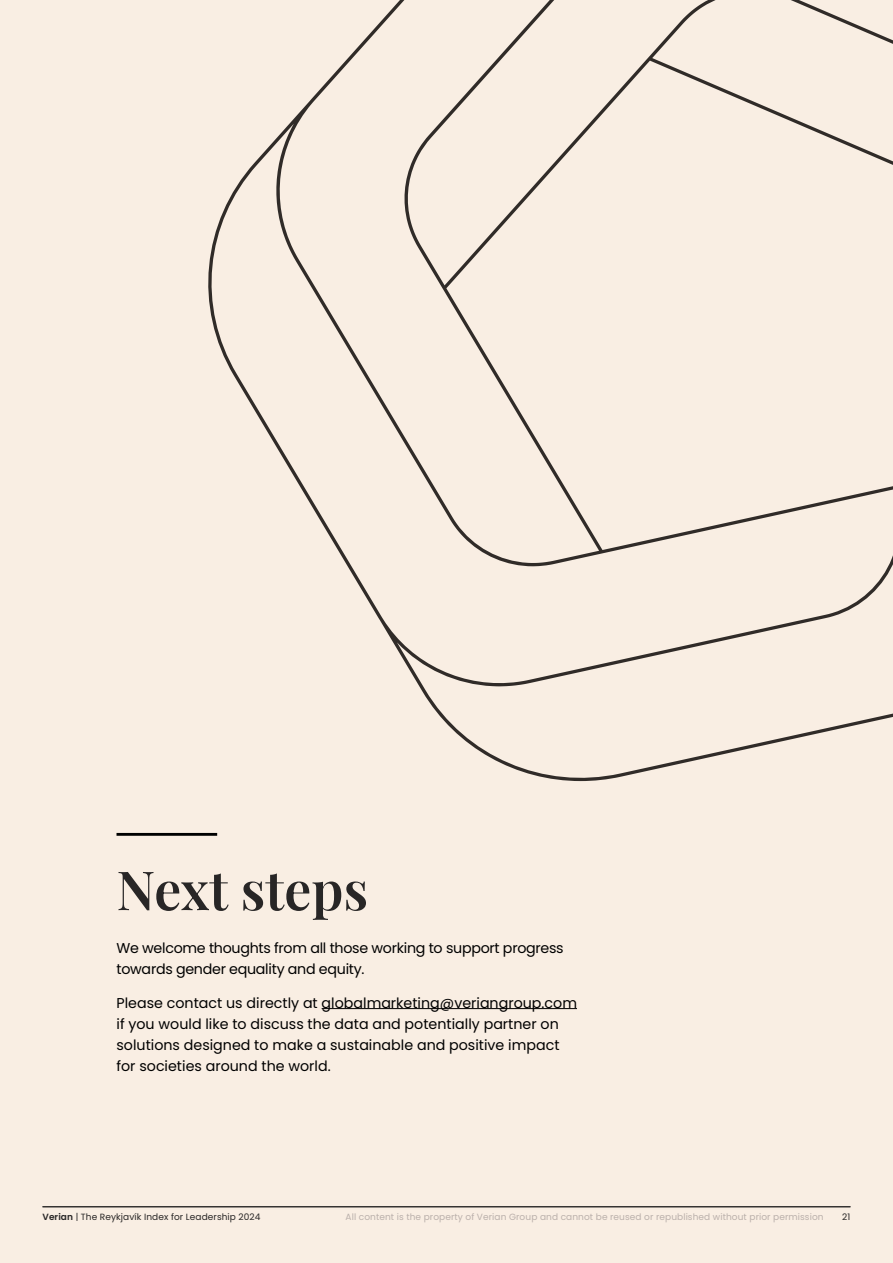
<style>
.page{position:relative;width:893px;height:1263px;background:#f9eee3}
.page>*{position:absolute;margin:0;border:0;box-sizing:border-box;transform-origin:0 0}
.t1{font:600 54px "Playfair Display";color:#282626}
.t2{font:14.25px/21px "Poppins";color:#000}
.t3{font:14.25px/21px "Poppins";letter-spacing:-.02em;color:#000}
.t4{font:9px "Poppins";letter-spacing:.01em;color:#bab0ab}
.t5{font:9px "Poppins";letter-spacing:.01em;color:#282626}
.s1{font-weight:600}
</style>
<div class="page">
<svg style="left:208px;top:0;width:685px;height:781px"></svg>
<hr style="left:322px;top:1008px;width:255px;height:1px;background:#000">
<hr style="left:117px;top:833px;width:100px;height:3px;background:#000">
<hr style="left:43px;top:1206px;width:807px;height:1px;background:#282626">
<h1 class="t1" style="left:117px;top:847px;width:253px">Next steps</h1>
<p class="t3" style="left:117px;top:937px;width:449px">We welcome thoughts from all those working to support progress towards gender equality and equity.</p>
<p class="t2" style="left:117px;top:992px;width:462px">Please contact us directly at globalmarketing@veriangroup.com if you would like to discuss the data and potentially partner on solutions designed to make a sustainable and positive impact for societies around the world.</p>
<p class="t5" style="left:43px;top:1212px;width:220px"><span class="s1">Verian</span> | The Reykjavík Index for Leadership 2024</p>
<p class="t4" style="left:346px;top:1212px;width:480px">All content is the property of Verian G oup and cannot be reused or republished without prior permi sion</p>
<p class="t4" style="left:373px;top:1212px;width:449px">All content is the property of Verian and cannot be reused or republished without prior permission</p>
<p class="t5" style="left:842px;top:1212px;width:10px">21</p>
</div>
